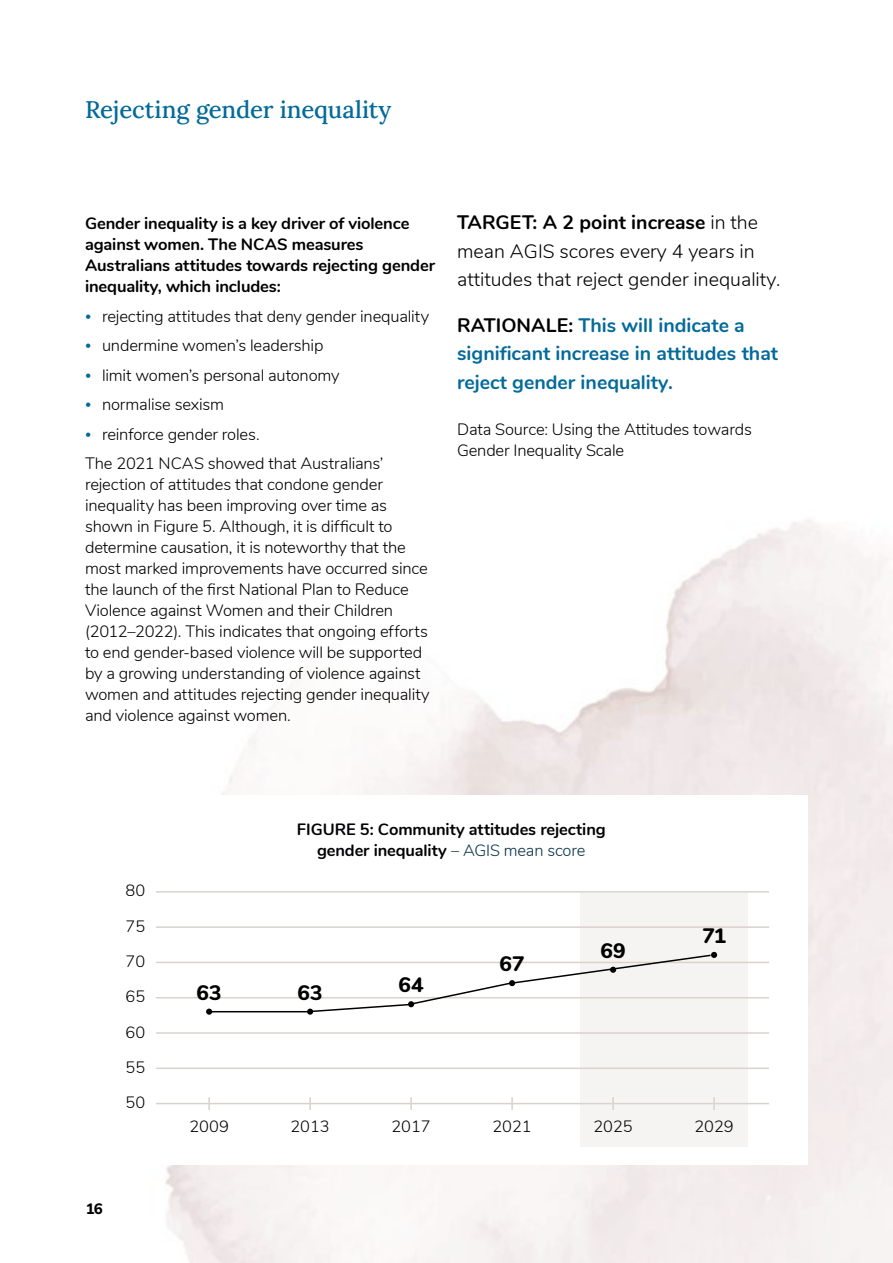
<style>
.page{position:relative;width:893px;height:1263px;background:#fff}
.page>*{position:absolute;margin:0;border:0;box-sizing:border-box;transform-origin:0 0}
.t1{font:500 24px "Lora";letter-spacing:-.005em;color:#036a99}
.t2{font:800 20.85px "Nunito";color:#000}
.t3{font:300 19.5px/28.5px "Nunito";color:#000}
.t4{font:700 19.5px/28.5px "Nunito";color:#036a99}
.t5{font:300 16.5px/21px "Nunito";letter-spacing:-.01em;color:#000}
.t6{font:700 16.5px/21px "Nunito";letter-spacing:-.01em;color:#000}
.t7{font:700 16.35px/20.9px "Nunito";letter-spacing:-.005em;color:#020204;text-align:center}
.t8{font:300 16.35px "Nunito";color:#000}
.t9{font:800 15px "Nunito";color:#000}
.s1{font-size:12px;color:#036a99}
.s2{font-weight:700}
.s3{color:#000}
.s4{font-weight:300;color:#083348}
</style>
<div class="page">
<div style="left:580px;top:893px;width:167px;height:253px;background:#f5f4f2"></div>
<hr style="left:156px;top:1067px;width:613px;height:2px;background:#d8d3cb">
<hr style="left:156px;top:1032px;width:613px;height:2px;background:#d8d3cb">
<hr style="left:156px;top:997px;width:613px;height:1px;background:#d8d3cb">
<hr style="left:156px;top:962px;width:613px;height:1px;background:#d8d3cb">
<hr style="left:156px;top:926px;width:613px;height:2px;background:#d8d3cb">
<hr style="left:156px;top:891px;width:613px;height:1px;background:#d8d3cb">
<svg style="left:208px;top:1097px;width:2px;height:13px"></svg>
<svg style="left:309px;top:1097px;width:2px;height:13px"></svg>
<svg style="left:410px;top:1097px;width:2px;height:13px"></svg>
<svg style="left:511px;top:1097px;width:2px;height:13px"></svg>
<svg style="left:612px;top:1097px;width:2px;height:13px"></svg>
<svg style="left:713px;top:1097px;width:2px;height:13px"></svg>
<hr style="left:156px;top:1103px;width:613px;height:1px;background:#d8d3cb">
<div style="left:206px;top:1008px;width:6px;height:7px;background:#000;border-radius:50%"></div>
<div style="left:307px;top:1008px;width:6px;height:7px;background:#000;border-radius:50%"></div>
<svg style="left:205px;top:952px;width:512px;height:61px"></svg>
<h3 class="t1" style="left:85px;top:91px;width:308px">Rejecting gender inequality</h3>
<p class="t6" style="left:85px;top:212px;width:351px">Gender inequality is a key driver of violence against women. The NCAS measures Australians attitudes towards rejecting gender inequality, which includes:</p>
<p class="t5" style="left:85px;top:305px;width:346px"><span class="s1">•</span> rejecting attitudes that deny gender inequality</p>
<p class="t5" style="left:85px;top:334px;width:240px"><span class="s1">•</span> undermine women’s leadership</p>
<p class="t5" style="left:85px;top:364px;width:256px"><span class="s1">•</span> limit women’s personal autonomy</p>
<p class="t5" style="left:85px;top:393px;width:141px"><span class="s1">•</span> normalise sexism</p>
<p class="t5" style="left:85px;top:423px;width:176px"><span class="s1">•</span> reinforce gender roles.</p>
<p class="t5" style="left:85px;top:452px;width:346px">The 2021 NCAS showed that Australians’ rejection of attitudes that condone gender inequality has been improving over time as shown in Figure 5. Although, it is difficult to determine causation, it is noteworthy that the most marked improvements have occurred since the launch of the first National Plan to Reduce Violence against Women and their Children (2012–2022). This indicates that ongoing efforts to end gender-based violence will be supported by a growing understanding of violence against women and attitudes rejecting gender inequality and violence against women.</p>
<p class="t3" style="left:457px;top:207px;width:325px"><span class="s2">TARGET: A 2 point increase</span> in the mean AGIS scores every 4 years in attitudes that reject gender inequality.</p>
<p class="t4" style="left:457px;top:310px;width:322px"><span class="s3">RATIONALE:</span> This will indicate a significant increase in attitudes that reject gender inequality.</p>
<p class="t5" style="left:457px;top:417px;width:296px">Data Source: Using the Attitudes towards<br>Gender Inequality Scale</p>
<p class="t8" style="left:126px;top:879px;width:21px">80</p>
<p class="t8" style="left:126px;top:914px;width:21px">75</p>
<p class="t8" style="left:126px;top:949px;width:21px">70</p>
<p class="t8" style="left:126px;top:984px;width:21px">65</p>
<p class="t8" style="left:126px;top:1020px;width:21px">60</p>
<p class="t8" style="left:126px;top:1055px;width:21px">55</p>
<p class="t8" style="left:126px;top:1090px;width:21px">50</p>
<p class="t9" style="left:85px;top:1199px;width:19px">16</p>
<p class="t7" style="left:297px;top:818px;width:310px">FIGURE 5: Community attitudes rejecting gender inequality <span class="s4">– AGIS mean score</span></p>
<p class="t2" style="left:197px;top:977px;width:27px">63</p>
<p class="t2" style="left:298px;top:977px;width:27px">63</p>
<p class="t2" style="left:399px;top:970px;width:27px">64</p>
<p class="t2" style="left:500px;top:949px;width:27px">67</p>
<p class="t2" style="left:601px;top:935px;width:27px">69</p>
<p class="t2" style="left:702px;top:920px;width:25px">71</p>
<p class="t8" style="left:189px;top:1114px;width:41px">2009</p>
<p class="t8" style="left:290px;top:1114px;width:41px">2013</p>
<p class="t8" style="left:391px;top:1114px;width:41px">2017</p>
<p class="t8" style="left:492px;top:1114px;width:41px">2021</p>
<p class="t8" style="left:593px;top:1114px;width:41px">2025</p>
<p class="t8" style="left:694px;top:1114px;width:41px">2029</p>
</div>
